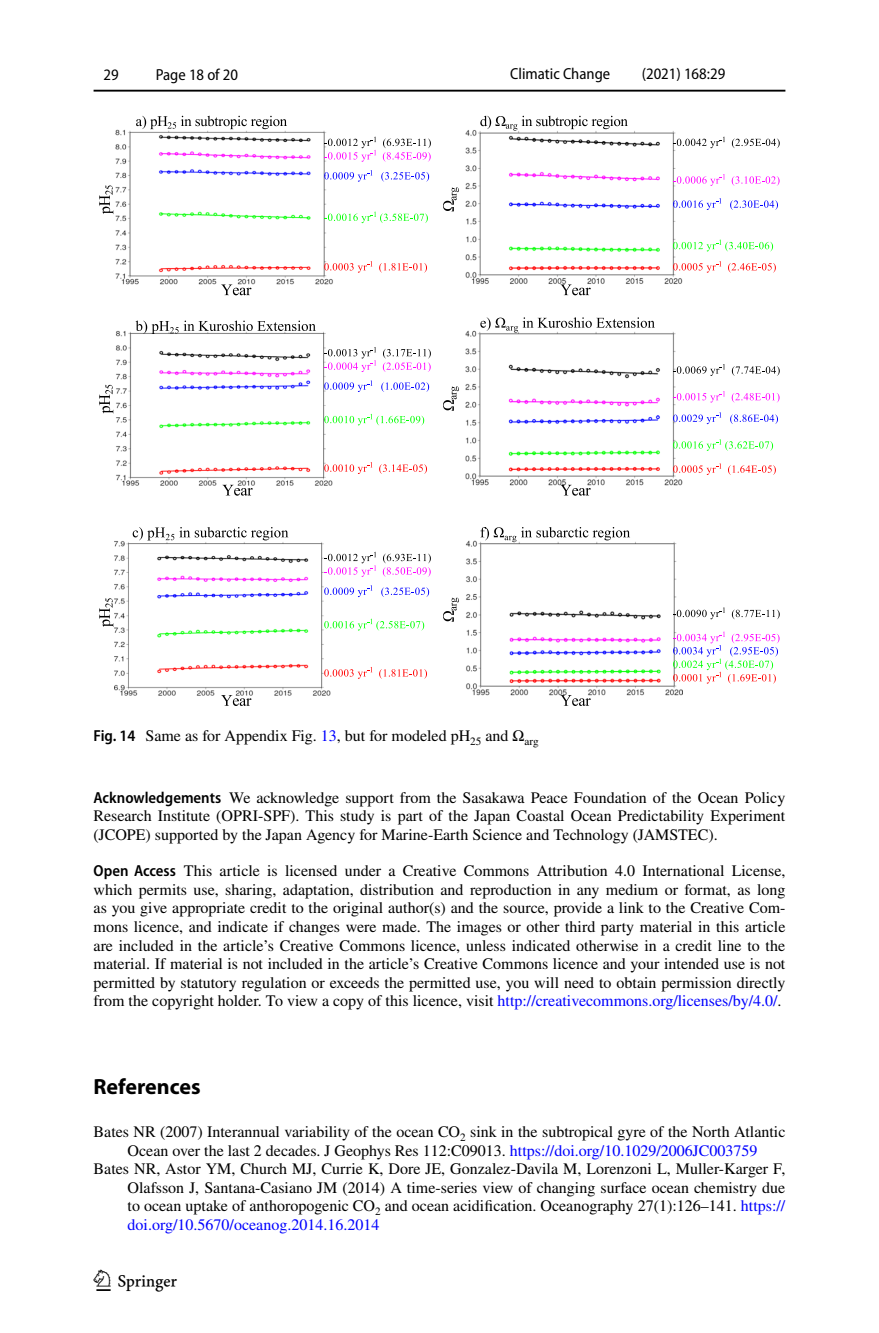
<style>
.page{position:relative;width:879px;height:1333px;background:#fff}
.page>*{position:absolute;margin:0;border:0;box-sizing:border-box;transform-origin:0 0}
.t1{font:30px "Springnew Regular 4";color:#000}
.t2{font:700 22px "Myriad Pro";color:#000}
.t3{font:16px/18.4px "STIX";color:#000;text-align:justify}
.t4{font:semi-condensed 16px "Myriad Pro";color:#000}
.t5{font:16px "STIX";color:#00f}
.s1{font-family:"Myriad Pro";font-weight:600;font-stretch:semi-condensed}
.s2{color:#00f}
</style>
<div class="page">
<hr style="left:94px;top:90px;width:691px;height:2px;background:#000">
<img style="left:114px;top:130px;width:568px;height:565px">
<svg style="left:136px;top:116px;width:151px;height:13px"></svg>
<svg style="left:135px;top:320px;width:181px;height:14px"></svg>
<svg style="left:133px;top:527px;width:155px;height:13px"></svg>
<svg style="left:480px;top:116px;width:148px;height:15px"></svg>
<svg style="left:480px;top:317px;width:175px;height:15px"></svg>
<svg style="left:480px;top:527px;width:150px;height:15px"></svg>
<svg style="left:560px;top:284px;width:31px;height:11px"></svg>
<svg style="left:560px;top:485px;width:31px;height:10px"></svg>
<svg style="left:560px;top:695px;width:31px;height:11px"></svg>
<svg style="left:221px;top:284px;width:30px;height:11px"></svg>
<svg style="left:222px;top:485px;width:31px;height:10px"></svg>
<svg style="left:221px;top:695px;width:30px;height:11px"></svg>
<svg style="left:443px;top:187px;width:16px;height:24px"></svg>
<svg style="left:443px;top:386px;width:16px;height:25px"></svg>
<svg style="left:99px;top:185px;width:14px;height:29px"></svg>
<svg style="left:99px;top:385px;width:14px;height:28px"></svg>
<svg style="left:99px;top:598px;width:14px;height:29px"></svg>
<svg style="left:443px;top:597px;width:16px;height:24px"></svg>
<svg style="left:324px;top:137px;width:52px;height:25px"></svg>
<svg style="left:383px;top:138px;width:48px;height:24px"></svg>
<svg style="left:324px;top:170px;width:48px;height:12px"></svg>
<svg style="left:381px;top:172px;width:48px;height:10px"></svg>
<svg style="left:324px;top:211px;width:104px;height:12px"></svg>
<svg style="left:324px;top:261px;width:48px;height:12px"></svg>
<svg style="left:379px;top:263px;width:48px;height:10px"></svg>
<svg style="left:324px;top:347px;width:52px;height:25px"></svg>
<svg style="left:383px;top:349px;width:48px;height:23px"></svg>
<svg style="left:324px;top:380px;width:48px;height:12px"></svg>
<svg style="left:381px;top:382px;width:48px;height:10px"></svg>
<svg style="left:324px;top:414px;width:100px;height:11px"></svg>
<svg style="left:324px;top:462px;width:48px;height:12px"></svg>
<svg style="left:379px;top:464px;width:48px;height:10px"></svg>
<svg style="left:324px;top:551px;width:52px;height:26px"></svg>
<svg style="left:383px;top:553px;width:48px;height:24px"></svg>
<svg style="left:324px;top:585px;width:48px;height:12px"></svg>
<svg style="left:381px;top:587px;width:48px;height:10px"></svg>
<svg style="left:324px;top:618px;width:100px;height:12px"></svg>
<svg style="left:324px;top:667px;width:48px;height:11px"></svg>
<svg style="left:379px;top:669px;width:48px;height:9px"></svg>
<svg style="left:673px;top:137px;width:52px;height:11px"></svg>
<svg style="left:732px;top:138px;width:48px;height:10px"></svg>
<svg style="left:673px;top:174px;width:52px;height:12px"></svg>
<svg style="left:731px;top:176px;width:48px;height:10px"></svg>
<svg style="left:673px;top:198px;width:48px;height:12px"></svg>
<svg style="left:730px;top:200px;width:48px;height:10px"></svg>
<svg style="left:673px;top:239px;width:100px;height:12px"></svg>
<svg style="left:673px;top:261px;width:48px;height:12px"></svg>
<svg style="left:728px;top:263px;width:48px;height:10px"></svg>
<svg style="left:673px;top:364px;width:52px;height:12px"></svg>
<svg style="left:732px;top:366px;width:48px;height:10px"></svg>
<svg style="left:673px;top:391px;width:52px;height:11px"></svg>
<svg style="left:731px;top:393px;width:48px;height:9px"></svg>
<svg style="left:673px;top:412px;width:48px;height:12px"></svg>
<svg style="left:730px;top:414px;width:48px;height:10px"></svg>
<svg style="left:673px;top:439px;width:100px;height:12px"></svg>
<svg style="left:673px;top:463px;width:48px;height:12px"></svg>
<svg style="left:728px;top:465px;width:48px;height:10px"></svg>
<svg style="left:673px;top:607px;width:52px;height:12px"></svg>
<svg style="left:732px;top:609px;width:48px;height:10px"></svg>
<svg style="left:673px;top:631px;width:106px;height:52px"></svg>
<p class="t4" style="left:103px;top:66px;width:17px">29</p>
<p class="t4" style="left:156px;top:66px;width:84px">Page 18 of 20</p>
<p class="t4" style="left:510px;top:65px;width:102px">Climatic Change</p>
<p class="t4" style="left:642px;top:65px;width:85px">(2021) 168:29</p>
<p class="t3" style="left:94px;top:727px;width:446px"><span class="s1">Fig. 14</span> Same as for Appendix Fig. <span class="s2">13</span>, but for modeled pH<sub>25</sub> and Ω<sub>arg</sub></p>
<p class="t3" style="left:94px;top:789px;width:693px"><span class="s1">Acknowledgements</span> We acknowledge support from the Sasakawa Peace Foundation of the Ocean Policy Research Institute (OPRI-SPF). This study is part of the Japan Coastal Ocean Predictability Experiment (JCOPE) supported by the Japan Agency for Marine-Earth Science and Technology (JAMSTEC).</p>
<p class="t3" style="left:94px;top:863px;width:693px"><span class="s1">Open Access</span> This article is licensed under a Creative Commons Attribution 4.0 International License, which permits use, sharing, adaptation, distribution and reproduction in any medium or format, as long as you give appropriate credit to the original author(s) and the source, provide a link to the Creative Com&shy;mons licence, and indicate if changes were made. The images or other third party material in this article are included in the article’s Creative Commons licence, unless indicated otherwise in a credit line to the material. If material is not included in the article’s Creative Commons licence and your intended use is not permitted by statutory regulation or exceeds the permitted use, you will need to obtain permission directly from the copyright holder. To view a copy of this licence, visit <span class="s2">http://creativecommons.org/licenses/by/4.0/</span>.</p>
<h2 class="t2" style="left:94px;top:1072px;width:109px">References</h2>
<p class="t3" style="left:94px;top:1123px;width:693px">Bates NR (2007) Interannual variability of the ocean CO<sub>2</sub> sink in the subtropical gyre of the North Atlantic</p>
<p class="t3" style="left:128px;top:1141px;width:631px">Ocean over the last 2 decades. J Geophys Res 112:C09013. <span class="s2">https://doi.org/10.1029/2006JC003759</span></p>
<p class="t3" style="left:94px;top:1160px;width:693px">Bates NR, Astor YM, Church MJ, Currie K, Dore JE, Gonzalez-Davila M, Lorenzoni L, Muller-Karger F,</p>
<p class="t3" style="left:128px;top:1178px;width:659px">Olafsson J, Santana-Casiano JM (2014) A time-series view of changing surface ocean chemistry due</p>
<p class="t3" style="left:128px;top:1197px;width:659px">to ocean uptake of anthoropogenic CO<sub>2</sub> and ocean acidification. Oceanography 27(1):126–141. <span class="s2">https://</span></p>
<p class="t5" style="left:128px;top:1213px;width:253px">doi.org/10.5670/oceanog.2014.16.2014</p>
<h1 class="t1" style="left:96px;top:1269px;width:83px">1 3</h1>
</div>
